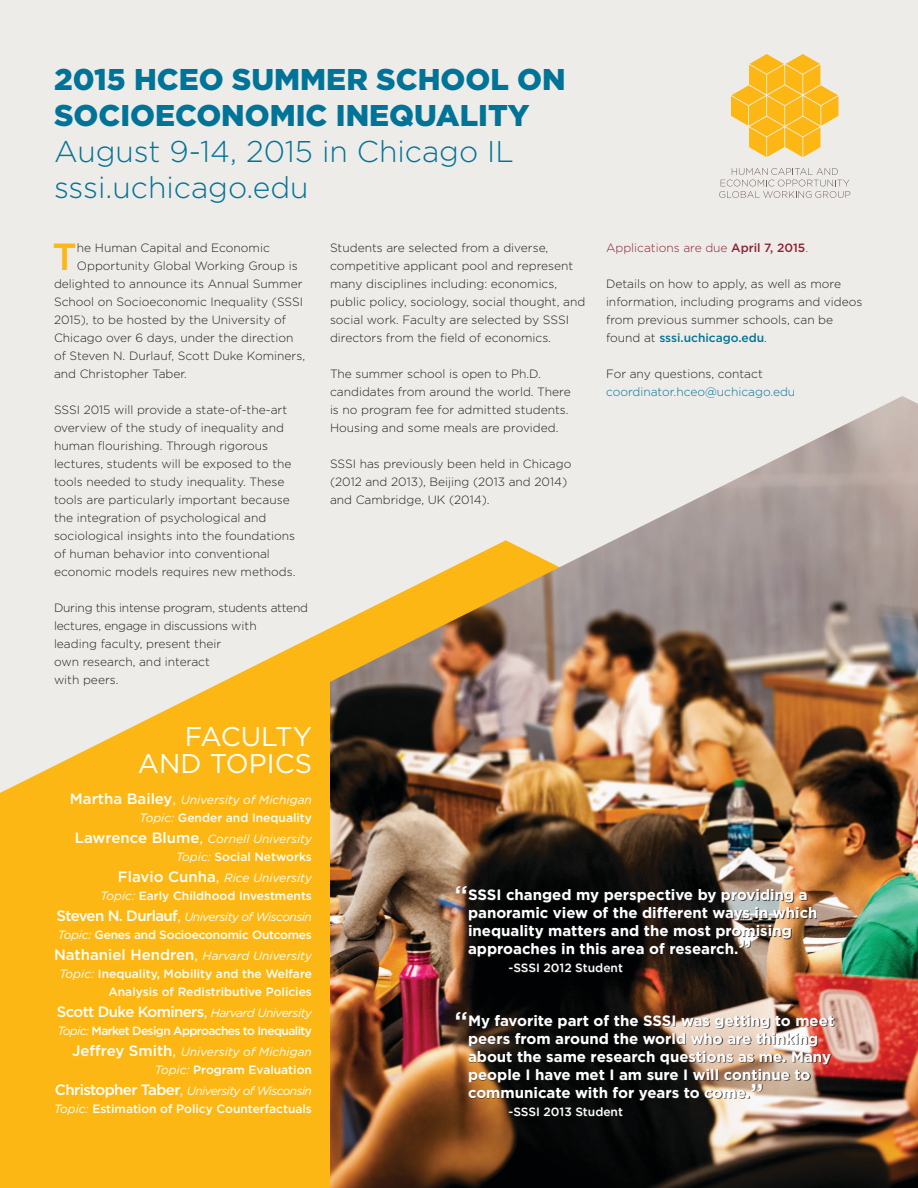
<style>
.page{position:relative;width:918px;height:1188px;background:#eeece9}
.page>*{position:absolute;margin:0;border:0;box-sizing:border-box;transform-origin:0 0}
.t1{font:500 37.65px "Gotham";color:#fdb714}
.t2{font:900 30px/36px "Gotham";color:#007498}
.t3{font:300 30px/36px "Gotham";color:#007498}
.Faulty_and_Topic_Lis{font:27px/27px "Gotham";color:#fff;text-align:right}
.t4{font:700 15px/18px "Gotham";color:#fff}
.Faulty_and_Topic_Lis-2{font:500 15px "Gotham";letter-spacing:-.04em;color:#fff}
.t5{font:300 12px/18px "Gotham";color:#231f20}
.Faulty_and_Topic_Lis-3{font:500 12px/18px "Gotham";color:#fff;text-align:right}
.Faulty_and_Topic_Lis-4{font:italic 12px/18px "Gotham";color:#fff;text-align:right}
.t6{font:300 12px/18px "Gotham";letter-spacing:-.02em;color:#231f20}
.Faulty_and_Topic_Lis-5{font:500 12px/18px "Gotham";letter-spacing:-.02em;color:#fff}
.t7{font:300 12px/18px "Gotham";color:#007498}
.Faulty_and_Topic_Lis-6{font:500 12px "Gotham";letter-spacing:-.05em;color:#fff}
.t8{font:300 12px "Gotham";color:#8c2232}
.s1{font-weight:500}
.s2{font-weight:500;color:#007498}
.s3{color:#231f20}
.s4{font-weight:500;font-style:normal;font-size:15px}
.s5{font-style:normal;font-size:15px}
.s6{font-weight:500;font-style:normal}
.s7{font-size:15px}
.s8{font-weight:400;font-size:15px}
.s9{font-weight:400;font-style:italic}
.s10{font-weight:400}
.s11{font-weight:400;font-style:italic;font-size:12px}
.s12{font-weight:500;font-size:27px}
</style>
<div class="page">
<svg style="left:719px;top:168px;width:131px;height:30px"></svg>
<svg style="left:731px;top:54px;width:107px;height:103px"></svg>
<svg style="left:0;top:628px;width:330px;height:560px;background:#fabe33"></svg>
<img style="left:330px;top:396px;width:588px;height:792px">
<div style="left:457px;top:886px;width:360px;height:87px;background:#231f20;opacity:.8"></div>
<div style="left:457px;top:1012px;width:377px;height:105px;background:#231f20;opacity:.8"></div>
<p class="t2" style="left:54px;top:61px;width:513px">2015 HCEO SUMMER SCHOOL ON<br>SOCIOECONOMIC INEQUALITY</p>
<p class="t3" style="left:54px;top:133px;width:462px">August 9-14, 2015 in Chicago IL sssi.uchicago.edu</p>
<p class="t1" style="left:52px;top:232px;width:26px">T</p>
<p class="t5" style="left:77px;top:238px;width:194px">he Human Capital and Economic</p>
<p class="t5" style="left:77px;top:256px;width:222px">Opportunity Global Working Group is</p>
<p class="t5" style="left:54px;top:274px;width:250px">delighted to announce its Annual Summer</p>
<p class="t5" style="left:54px;top:292px;width:251px">School on Socioeconomic Inequality (SSSI</p>
<p class="t5" style="left:54px;top:310px;width:234px">2015), to be hosted by the University of</p>
<p class="t5" style="left:54px;top:328px;width:241px">Chicago over 6 days, under the direction</p>
<p class="t5" style="left:54px;top:346px;width:253px">of Steven N. Durlauf, Scott Duke Kominers,</p>
<p class="t5" style="left:54px;top:364px;width:135px">and Christopher Taber.</p>
<p class="t5" style="left:54px;top:400px;width:243px">SSSI 2015 will provide a state-of-the-art overview of the study of inequality and human flourishing. Through rigorous lectures, students will be exposed to the tools needed to study inequality. These tools are particularly important because the integration of psychological and sociological insights into the foundations of human behavior into conventional economic models requires new methods.</p>
<p class="t6" style="left:54px;top:598px;width:256px">During this intense program, students attend lectures, engage in discussions with<br>leading faculty, present their<br>own research, and interact<br>with peers.</p>
<p class="Faulty_and_Topic_Lis" style="left:138px;top:722px;width:176px">FACULTY<br>AND TOPICS</p>
<p class="t5" style="left:330px;top:238px;width:257px">Students are selected from a diverse, competitive applicant pool and represent many disciplines including: economics, public policy, sociology, social thought, and social work. Faculty are selected by SSSI directors from the field of economics.</p>
<p class="t5" style="left:330px;top:364px;width:242px">The summer school is open to Ph.D. candidates from around the world. There is no program fee for admitted students.<br>Housing and some meals are provided.</p>
<p class="t5" style="left:330px;top:454px;width:243px">SSSI has previously been held in Chicago (2012 and 2013), Beijing (2013 and 2014) and Cambridge, UK (2014).</p>
<p class="t8" style="left:606px;top:240px;width:204px">Applications are due <span class="s1">April 7, 2015</span>.</p>
<p class="t5" style="left:606px;top:274px;width:258px">Details on how to apply, as well as more information, including programs and videos from previous summer schools, can be found at <span class="s2">sssi.uchicago.edu</span>.</p>
<p class="t7" style="left:606px;top:364px;width:191px"><span class="s3">For any questions, contact </span>coordinator.hceo@uchicago.edu</p>
<p class="Faulty_and_Topic_Lis-4" style="left:70px;top:790px;width:244px"><span class="s4">Martha Bailey</span><span class="s5">,</span> University of Michigan<br>Topic: <span class="s6">Gender and Inequality</span></p>
<p class="Faulty_and_Topic_Lis-4" style="left:75px;top:829px;width:239px"><span class="s4">Lawrence Blume</span><span class="s5">,</span> Cornell University<br>Topic: <span class="s6">Social Networks</span></p>
<p class="Faulty_and_Topic_Lis-3" style="left:100px;top:869px;width:213px"><span class="s7">Flavio Cunha</span><span class="s8">,</span> <span class="s9">Rice University<br>Topic:</span> Early Childhood Investments</p>
<p class="Faulty_and_Topic_Lis-5" style="left:56px;top:908px;width:257px"><span class="s7">Steven N. Durlauf</span><span class="s8">,</span> <span class="s9">University of Wisconsin<br>Topic:</span> Genes and Socioeconomic Outcomes</p>
<p class="Faulty_and_Topic_Lis-3" style="left:54px;top:947px;width:259px"><span class="s7">Nathaniel Hendren</span><span class="s8">,</span> <span class="s9">Harvard University<br>Topic:</span> Inequality, Mobility and the Welfare<br>Analysis of Redistributive Policies</p>
<p class="Faulty_and_Topic_Lis-2" style="left:57px;top:1002px;width:257px">Scott Duke Kominers<span class="s10">,</span> <span class="s11">Harvard University</span></p>
<p class="Faulty_and_Topic_Lis-6" style="left:57px;top:1023px;width:256px"><span class="s9">Topic:</span> Market Design Approaches to Inequality</p>
<p class="Faulty_and_Topic_Lis-4" style="left:72px;top:1042px;width:241px"><span class="s4">Jeffrey Smith</span><span class="s5">,</span> University of Michigan<br>Topic: <span class="s6">Program Evaluation</span></p>
<p class="Faulty_and_Topic_Lis-3" style="left:54px;top:1082px;width:260px;text-align:left"><span class="s7">Christopher Taber</span><span class="s8">,</span> <span class="s9">University of Wisconsin<br>Topic:</span> Estimation of Policy Counterfactuals</p>
<p class="t4" style="left:468px;top:886px;width:351px;text-indent:-14px"><span class="s12">“</span>SSSI changed my perspective by providing a panoramic view of the different ways in which inequality matters and the most promising approaches in this area of research.<span class="s12">”</span></p>
<p class="Faulty_and_Topic_Lis-3" style="left:508px;top:959px;width:116px">-SSSI 2012 Student</p>
<p class="t4" style="left:468px;top:1012px;width:368px;text-indent:-14px"><span class="s12">“</span>My favorite part of the SSSI was getting to meet peers from around the world who are thinking about the same research questions as me. Many people I have met I am sure I will continue to communicate with for years to come.<span class="s12">”</span></p>
<p class="Faulty_and_Topic_Lis-3" style="left:508px;top:1103px;width:116px">-SSSI 2013 Student</p>
</div>
